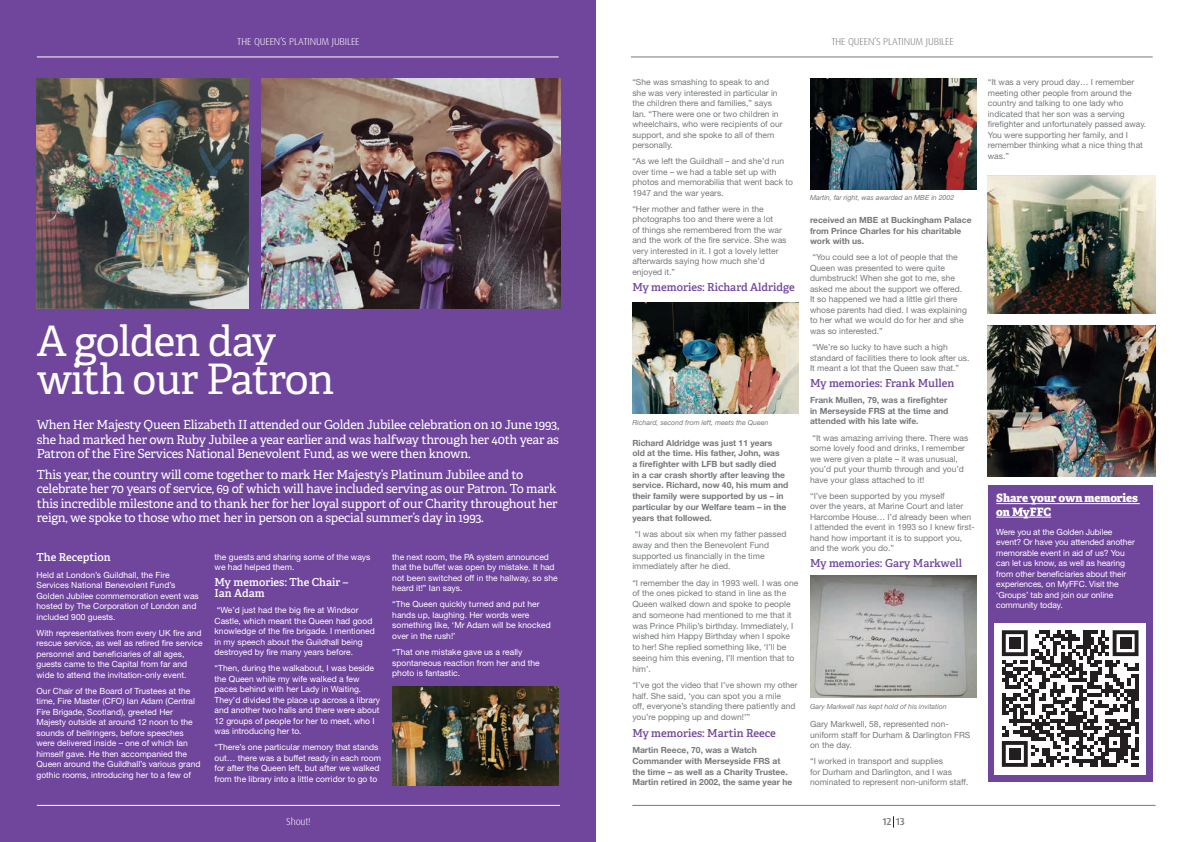
<style>
.page{position:relative;width:1191px;height:842px;background:#fff}
.page>*{position:absolute;margin:0;border:0;box-sizing:border-box;transform-origin:0 0}
.t1{font:42px/38.3px "Adelle Basic";letter-spacing:-.025em;color:#fff}
.t2{font:12.5px/14.5px "Adelle Basic";letter-spacing:-.02em;color:#fff;text-align:justify}
.t3{font:800 11.5px/13.5px "Adelle Basic";letter-spacing:-.01em;color:#fff}
.t4{font:600 11px "Adelle Basic";color:#70469c}
.t5{font:600 11px/10.5px "Adelle Basic";color:#fff}
.t6{font:300 10px "Dax Pro";letter-spacing:-.01em;color:#fff}
.t7{font:300 10px "Dax Pro";letter-spacing:-.01em;color:#76787b}
.t8{font:500 10px "Dax Pro";color:#76787b}
.t9{font:8.5px/10.5px "Helvetica Neue";color:#76787b}
.t10{font:8.5px/10.5px "Helvetica Neue";color:#fff}
.t11{font:700 8.5px/10.7px "Helvetica Neue";color:#76787b}
.t12{font:italic 7px "Helvetica Neue";color:#76787b}
</style>
<div class="page">
<div style="left:0;top:0;width:595px;height:842px;background:#70469c"></div>
<hr style="left:632px;top:805px;width:523px;height:1px;background:#76787b">
<svg style="left:893px;top:816px;width:1px;height:12px"></svg>
<hr style="left:37px;top:805px;width:523px;height:1px;background:#fff">
<hr style="left:37px;top:57px;width:521px;height:1px;background:#fff">
<hr style="left:631px;top:57px;width:521px;height:1px;background:#76787b">
<img style="left:37px;top:78px;width:211px;height:231px">
<img style="left:261px;top:78px;width:299px;height:231px">
<div style="left:987px;top:485px;width:165px;height:297px;background:#70469c"></div>
<hr style="left:996px;top:503px;width:143px;height:1px;background:#fff">
<hr style="left:996px;top:517px;width:55px;height:1px;background:#fff">
<div style="left:994px;top:623px;width:151px;height:151px;background:#fff"></div>
<svg style="left:1002px;top:630px;width:136px;height:137px"></svg>
<div style="left:1009px;top:638px;width:11px;height:11px;background:#231f20"></div>
<div style="left:1120px;top:638px;width:11px;height:11px;background:#231f20"></div>
<div style="left:1009px;top:748px;width:11px;height:11px;background:#231f20"></div>
<img style="left:392px;top:687px;width:166px;height:98px">
<img style="left:632px;top:303px;width:166px;height:110px">
<img style="left:810px;top:78px;width:166px;height:111px">
<img style="left:810px;top:575px;width:166px;height:123px">
<img style="left:987px;top:176px;width:168px;height:138px">
<img style="left:987px;top:326px;width:168px;height:150px">
<p class="t6" style="left:237px;top:35px;width:124px">THE QUEEN’S PLATINUM JUBILEE</p>
<p class="t7" style="left:831px;top:35px;width:124px">THE QUEEN’S PLATINUM JUBILEE</p>
<p class="t9" style="left:632px;top:77px;width:152px">“She was smashing to speak to and she was very interested in particular in the children there and families,” says Ian. “There were one or two children in wheelchairs, who were recipients of our support, and she spoke to all of them personally.</p>
<p class="t9" style="left:632px;top:156px;width:162px">“As we left the Guildhall – and she’d run over time – we had a table set up with photos and memorabilia that went back to 1947 and the war years.</p>
<p class="t9" style="left:632px;top:204px;width:156px">“Her mother and father were in the photographs too and there were a lot<br>of things she remembered from the war and the work of the fire service. She was very interested in it. I got a lovely letter afterwards saying how much she’d enjoyed it.”</p>
<p class="t4" style="left:632px;top:280px;width:164px">My memories: Richard Aldridge</p>
<p class="t12" style="left:810px;top:194px;width:146px">Martin, far right, was awarded an MBE in 2002</p>
<p class="t11" style="left:810px;top:215px;width:163px">received an MBE at Buckingham Palace from Prince Charles for his charitable work with us.</p>
<p class="t9" style="left:810px;top:252px;width:158px">“You could see a lot of people that the Queen was presented to were quite dumbstruck! When she got to me, she asked me about the support we offered.<br>It so happened we had a little girl there whose parents had died. I was explaining to her what we would do for her and she was so interested.”</p>
<p class="t9" style="left:810px;top:342px;width:161px">“We’re so lucky to have such a high standard of facilities there to look after us.<br>It meant a lot that the Queen saw that.”</p>
<p class="t4" style="left:810px;top:376px;width:146px">My memories: Frank Mullen</p>
<p class="t11" style="left:810px;top:395px;width:140px">Frank Mullen, 79, was a firefighter in Merseyside FRS at the time and attended with his late wife.</p>
<p class="t9" style="left:810px;top:432px;width:160px">“It was amazing arriving there. There was some lovely food and drinks, I remember we were given a plate – it was unusual, you’d put your thumb through and you’d have your glass attached to it!</p>
<p class="t9" style="left:810px;top:490px;width:166px">“I’ve been supported by you myself<br>over the years, at Marine Court and later Harcombe House… I’d already been when I attended the event in 1993 so I knew first&shy;hand how important it is to support you, and the work you do.”</p>
<p class="t4" style="left:810px;top:557px;width:154px">My memories: Gary Markwell</p>
<h1 class="t1" style="left:37px;top:322px;width:299px">A golden day with our Patron</h1>
<p class="t12" style="left:632px;top:418px;width:138px">Richard, second from left, meets the Queen</p>
<p class="t2" style="left:37px;top:418px;width:524px">When Her Majesty Queen Elizabeth II attended our Golden Jubilee celebration on 10 June 1993, she had marked her own Ruby Jubilee a year earlier and was halfway through her 40th year as Patron of the Fire Services National Benevolent Fund, as we were then known.</p>
<p class="t2" style="left:37px;top:467px;width:522px;text-align:left">This year, the country will come together to mark Her Majesty’s Platinum Jubilee and to celebrate her 70 years of service, 69 of which will have included serving as our Patron. To mark this incredible milestone and to thank her for her loyal support of our Charity throughout her reign, we spoke to those who met her in person on a special summer’s day in 1993.</p>
<p class="t11" style="left:632px;top:437px;width:157px">Richard Aldridge was just 11 years<br>old at the time. His father, John, was<br>a firefighter with LFB but sadly died<br>in a car crash shortly after leaving the service. Richard, now 40, his mum and their family were supported by us – in particular by our Welfare team – in the years that followed.</p>
<p class="t9" style="left:632px;top:529px;width:155px">“I was about six when my father passed away and then the Benevolent Fund supported us financially in the time immediately after he died.</p>
<p class="t9" style="left:632px;top:577px;width:167px">“I remember the day in 1993 well. I was one of the ones picked to stand in line as the Queen walked down and spoke to people and someone had mentioned to me that it was Prince Philip’s birthday. Immediately, I wished him Happy Birthday when I spoke to her! She replied something like, ‘I’ll be seeing him this evening, I’ll mention that to him’.</p>
<p class="t9" style="left:632px;top:679px;width:167px">“I’ve got the video that I’ve shown my other half. She said, ‘you can spot you a mile<br>off, everyone’s standing there patiently and you’re popping up and down!’”</p>
<p class="t4" style="left:632px;top:726px;width:145px">My memories: Martin Reece</p>
<p class="t11" style="left:632px;top:744px;width:161px">Martin Reece, 70, was a Watch Commander with Merseyside FRS at the time – as well as a Charity Trustee.<br>Martin retired in 2002, the same year he</p>
<p class="t5" style="left:36px;top:552px;width:76px">The Reception</p>
<p class="t10" style="left:36px;top:569px;width:164px">Held at London’s Guildhall, the Fire Services National Benevolent Fund’s Golden Jubilee commemoration event was hosted by The Corporation of London and included 900 guests.</p>
<p class="t10" style="left:36px;top:627px;width:168px">With representatives from every UK fire and rescue service, as well as retired fire service personnel and beneficiaries of all ages, guests came to the Capital from far and wide to attend the invitation-only event.</p>
<p class="t10" style="left:36px;top:685px;width:165px">Our Chair of the Board of Trustees at the time, Fire Master (CFO) Ian Adam (Central Fire Brigade, Scotland), greeted Her Majesty outside at around 12 noon to the sounds of bellringers, before speeches were delivered inside – one of which Ian himself gave. He then accompanied the Queen around the Guildhall’s various grand gothic rooms, introducing her to a few of</p>
<p class="t10" style="left:214px;top:551px;width:157px">the guests and sharing some of the ways we had helped them.</p>
<p class="t5" style="left:214px;top:577px;width:135px">My memories: The Chair –<br>Ian Adam</p>
<p class="t10" style="left:214px;top:605px;width:162px">“We’d just had the big fire at Windsor Castle, which meant the Queen had good knowledge of the fire brigade. I mentioned in my speech about the Guildhall being destroyed by fire many years before.</p>
<p class="t10" style="left:214px;top:663px;width:167px">“Then, during the walkabout, I was beside the Queen while my wife walked a few paces behind with her Lady in Waiting.<br>They’d divided the place up across a library and another two halls and there were about 12 groups of people for her to meet, who I was introducing her to.</p>
<p class="t10" style="left:214px;top:742px;width:168px">“There’s one particular memory that stands out… there was a buffet ready in each room for after the Queen left, but after we walked from the library into a little corridor to go to</p>
<p class="t10" style="left:392px;top:551px;width:167px">the next room, the PA system announced that the buffet was open by mistake. It had not been switched off in the hallway, so she heard it!” Ian says.</p>
<p class="t10" style="left:392px;top:599px;width:160px">“The Queen quickly turned and put her hands up, laughing. Her words were something like, ‘Mr Adam will be knocked over in the rush!’</p>
<p class="t10" style="left:392px;top:647px;width:149px">“That one mistake gave us a really spontaneous reaction from her and the photo is fantastic.</p>
<p class="t12" style="left:810px;top:702px;width:138px">Gary Markwell has kept hold of his invitation</p>
<p class="t9" style="left:810px;top:719px;width:162px">Gary Markwell, 58, represented non&shy;uniform staff for Durham &amp; Darlington FRS on the day.</p>
<p class="t9" style="left:810px;top:756px;width:160px">“I worked in transport and supplies<br>for Durham and Darlington, and I was nominated to represent non-uniform staff.</p>
<p class="t6" style="left:286px;top:815px;width:26px">Shout!</p>
<p class="t8" style="left:882px;top:815px;width:24px">12 13</p>
<p class="t9" style="left:987px;top:77px;width:160px">“It was a very proud day… I remember meeting other people from around the country and talking to one lady who indicated that her son was a serving firefighter and unfortunately passed away.<br>You were supporting her family, and I remember thinking what a nice thing that was.”</p>
<h3 class="t3" style="left:996px;top:492px;width:143px">Share your own memories on MyFFC</h3>
<p class="t10" style="left:996px;top:527px;width:140px">Were you at the Golden Jubilee event? Or have you attended another memorable event in aid of us? You can let us know, as well as hearing from other beneficiaries about their experiences, on MyFFC. Visit the ‘Groups’ tab and join our online community today.</p>
</div>
